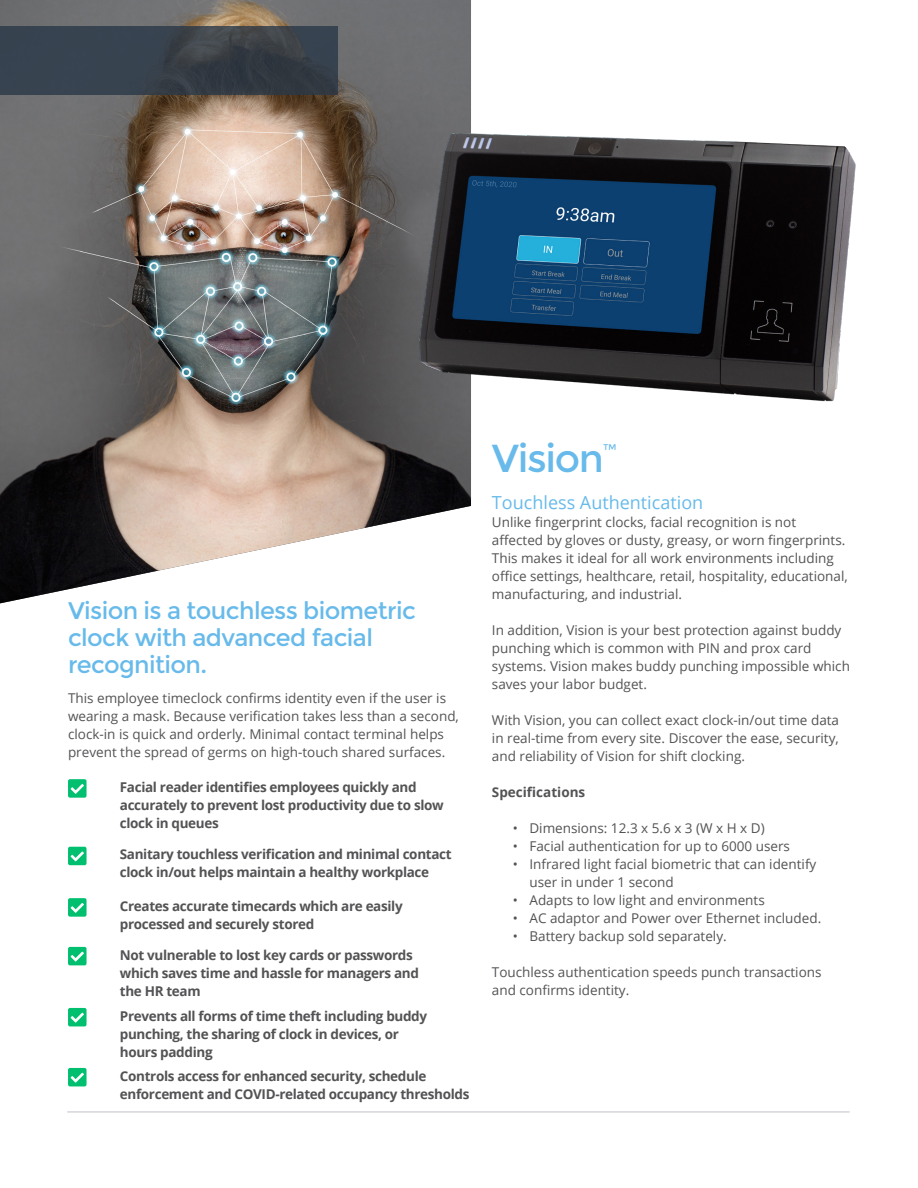
<style>
.page{position:relative;width:918px;height:1188px;background:#fff}
.page>*{position:absolute;margin:0;border:0;box-sizing:border-box;transform-origin:0 0}
.Title_2{font:39px "Montserrat";letter-spacing:-.035em;color:#67baea}
.Title_2-2{font:24px/27px "Montserrat";letter-spacing:-.025em;color:#67baea}
.Body_Text{font:18px "Open Sans";color:#67baea}
.Title_2-3{font:13.95px "Montserrat";color:#67baea}
.Body_Text-2{font:13.5px/18px "Open Sans";color:#535355}
.Body_Text-3{font:700 13.5px/18px "Open Sans";letter-spacing:-.025em;color:#535355}
.Body_Text-4{font:700 13.5px "Open Sans";color:#535355}
</style>
<div class="page">
<img style="left:0;top:0;width:471px;height:603px">
<div style="left:0;top:26px;width:338px;height:68px;background:linear-gradient(to bottom,#3c454f,#333c46)"></div>
<svg style="left:68px;top:847px;width:19px;height:18px"></svg>
<svg style="left:68px;top:1068px;width:19px;height:18px"></svg>
<svg style="left:68px;top:1008px;width:19px;height:18px"></svg>
<svg style="left:68px;top:898px;width:19px;height:19px"></svg>
<svg style="left:68px;top:947px;width:19px;height:18px"></svg>
<svg style="left:68px;top:779px;width:19px;height:19px"></svg>
<hr style="left:67px;top:1112px;width:783px;height:1px;background:#c2c1c7">
<img style="left:414px;top:127px;width:442px;height:280px">
<p class="Title_2-2" style="left:68px;top:598px;width:349px">Vision is a touchless biometric clock with advanced facial recognition.</p>
<p class="Body_Text-2" style="left:68px;top:689px;width:392px">This employee timeclock confirms identity even if the user is wearing a mask. Because verification takes less than a second, clock-in is quick and orderly. Minimal contact terminal helps prevent the spread of germs on high-touch shared surfaces.</p>
<p class="Body_Text-3" style="left:120px;top:778px;width:325px">Facial reader identifies employees quickly and accurately to prevent lost productivity due to slow clock in queues</p>
<p class="Body_Text-3" style="left:120px;top:845px;width:333px">Sanitary touchless verification and minimal contact clock in/out helps maintain a healthy workplace</p>
<p class="Body_Text-3" style="left:120px;top:897px;width:284px">Creates accurate timecards which are easily processed and securely stored</p>
<p class="Body_Text-3" style="left:120px;top:945px;width:301px">Not vulnerable to lost key cards or passwords which saves time and hassle for managers and</p>
<p class="Body_Text-3" style="left:120px;top:981px;width:82px">the HR team</p>
<p class="Body_Text-3" style="left:120px;top:1006px;width:309px">Prevents all forms of time theft including buddy punching, the sharing of clock in devices, or</p>
<p class="Body_Text-3" style="left:120px;top:1042px;width:94px">hours padding</p>
<p class="Body_Text-3" style="left:120px;top:1066px;width:351px">Controls access for enhanced security, schedule enforcement and COVID-related occupancy thresholds</p>
<p class="Title_2" style="left:492px;top:436px;width:114px">Vision</p>
<p class="Title_2-3" style="left:603px;top:441px;width:15px">™</p>
<p class="Body_Text" style="left:492px;top:490px;width:213px">Touchless Authentication</p>
<p class="Body_Text-2" style="left:492px;top:512px;width:357px">Unlike fingerprint clocks, facial recognition is not affected by gloves or dusty, greasy, or worn fingerprints.<br>This makes it ideal for all work environments including office settings, healthcare, retail, hospitality, educational, manufacturing, and industrial.</p>
<p class="Body_Text-2" style="left:492px;top:620px;width:360px">In addition, Vision is your best protection against buddy punching which is common with PIN and prox card systems. Vision makes buddy punching impossible which saves your labor budget.</p>
<p class="Body_Text-2" style="left:492px;top:710px;width:349px;text-align:justify">With Vision, you can collect exact clock-in/out time data in real-time from every site. Discover the ease, security, and reliability of Vision for shift clocking.</p>
<p class="Body_Text-4" style="left:492px;top:782px;width:95px">Specifications</p>
<p class="Body_Text-2" style="left:513px;top:818px;width:253px">• Dimensions: 12.3 x 5.6 x 3 (W x H x D)</p>
<p class="Body_Text-2" style="left:513px;top:836px;width:279px">• Facial authentication for up to 6000 users</p>
<p class="Body_Text-2" style="left:513px;top:854px;width:305px">• Infrared light facial biometric that can identify</p>
<p class="Body_Text-2" style="left:529px;top:872px;width:146px">user in under 1 second</p>
<p class="Body_Text-2" style="left:513px;top:890px;width:253px">• Adapts to low light and environments</p>
<p class="Body_Text-2" style="left:513px;top:908px;width:310px">• AC adaptor and Power over Ethernet included.</p>
<p class="Body_Text-2" style="left:513px;top:926px;width:215px">• Battery backup sold separately.</p>
<p class="Body_Text-2" style="left:492px;top:962px;width:331px">Touchless authentication speeds punch transactions</p>
<p class="Body_Text-2" style="left:492px;top:980px;width:139px">and confirms identity.</p>
</div>
